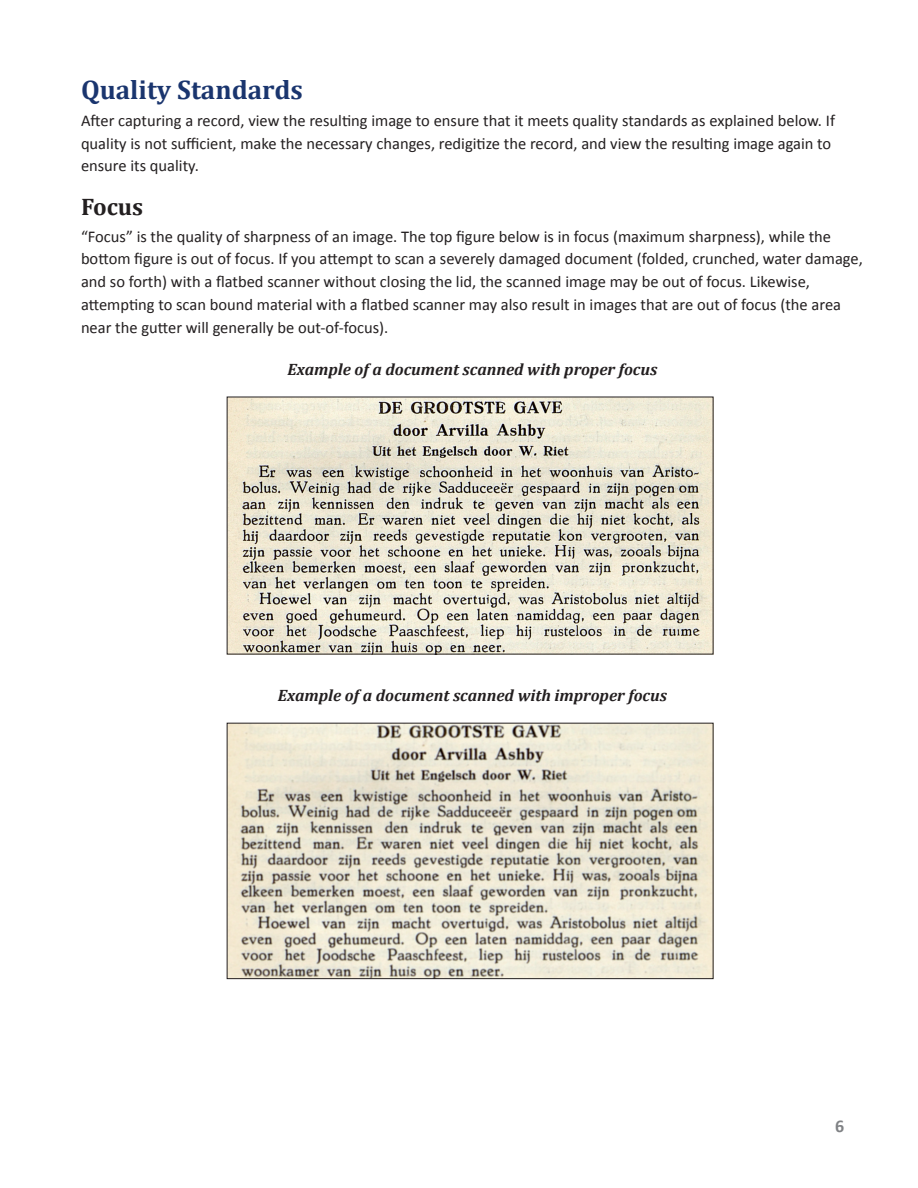
<style>
.page{position:relative;width:918px;height:1188px;background:#fff}
.page>*{position:absolute;margin:0;border:0;box-sizing:border-box;transform-origin:0 0}
.t1{font:700 27px "Cambria";color:#1a356e}
.t2{font:700 24px "Cambria";color:#231f20}
.t3{font:700 18px "Calibri";color:#808285}
.t4{font:16.5px/22.8px "Calibri";color:#231f20}
.t5{font:italic 700 16.5px "Cambria";color:#231f20}
</style>
<div class="page">
<img style="left:229px;top:399px;width:482px;height:253px">
<img style="left:229px;top:725px;width:482px;height:252px">
<div style="left:227px;top:723px;width:486px;height:256px;border:1px solid #231f20"></div>
<h1 class="t1" style="left:81px;top:70px;width:223px">Quality Standards</h1>
<p class="t4" style="left:81px;top:109px;width:756px">After capturing a record, view the resulting image to ensure that it meets quality standards as explained below. If quality is not sufficient, make the necessary changes, redigitize the record, and view the resulting image again to ensure its quality.</p>
<h2 class="t2" style="left:81px;top:189px;width:64px">Focus</h2>
<p class="t4" style="left:81px;top:225px;width:783px">“Focus” is the quality of sharpness of an image. The top figure below is in focus (maximum sharpness), while the bottom figure is out of focus. If you attempt to scan a severely damaged document (folded, crunched, water damage, and so forth) with a flatbed scanner without closing the lid, the scanned image may be out of focus. Likewise, attempting to scan bound material with a flatbed scanner may also result in images that are out of focus (the area near the gutter will generally be out-of-focus).</p>
<p class="t5" style="left:288px;top:358px;width:371px">Example of a document scanned with proper focus</p>
<p class="t5" style="left:278px;top:684px;width:391px">Example of a document scanned with improper focus</p>
<p class="t3" style="left:835px;top:1114px;width:11px">6</p>
</div>
